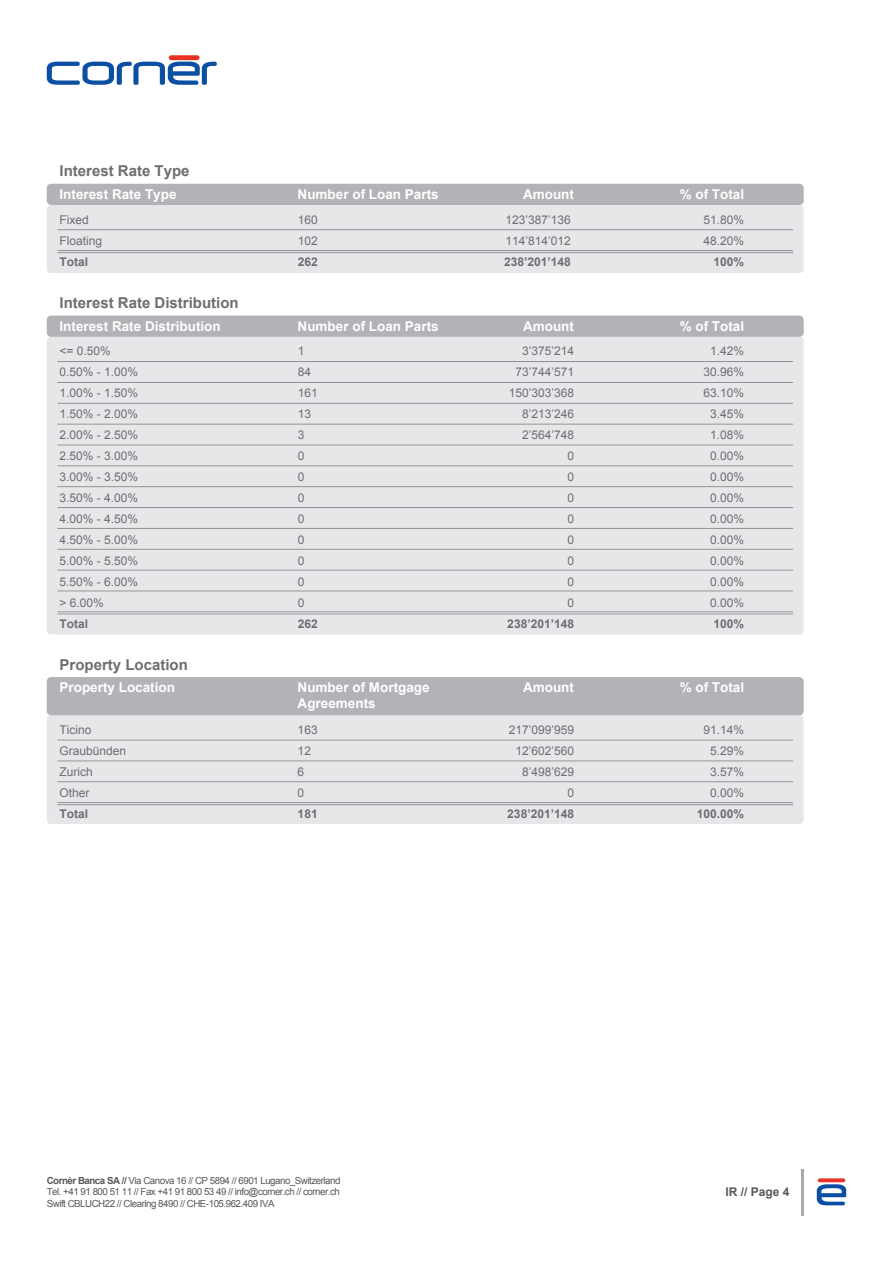
<style>
.page{position:relative;width:893px;height:1263px;background:#fff}
.page>*{position:absolute;margin:0;border:0;box-sizing:border-box;transform-origin:0 0}
.t1{font:700 15px "Arial";color:#6d6e71}
.t2{font:700 13.5px/16.2px "Arial";color:#fff}
.t3{font:12px/21px "Arial";color:#6d6e71}
.t4{font:700 12px "Arial";color:#6d6e71}
.t5{font:700 12px "Arial";color:#57585a}
.t6{font:9.75px/11.7px "Arial";letter-spacing:-.05em;color:#57585a;text-align:justify}
.s1{font-weight:700}
</style>
<div class="page">
<svg style="left:47px;top:62px;width:170px;height:23px"></svg>
<div style="left:169px;top:55px;width:31px;height:5px;background:#e93226;border-radius:2px"></div>
<svg style="left:817px;top:1184px;width:29px;height:21px"></svg>
<svg style="left:818px;top:1178px;width:27px;height:4px"></svg>
<hr style="left:801px;top:1169px;width:2px;height:47px;background:#a8a9ad">
<div style="left:47px;top:205px;width:757px;height:68px;background:#e6e7e9;border-radius:4px"></div>
<div style="left:47px;top:184px;width:757px;height:21px;background:#b2b3b7;border-radius:4px"></div>
<hr style="left:57px;top:229px;width:736px;height:1px;background:#8a8c8f">
<hr style="left:57px;top:250px;width:736px;height:1px;background:#8a8c8f">
<hr style="left:57px;top:252px;width:736px;height:1px;background:#8a8c8f">
<div style="left:47px;top:337px;width:757px;height:297px;background:#e6e7e9;border-radius:4px"></div>
<div style="left:47px;top:316px;width:757px;height:21px;background:#b2b3b7;border-radius:4px"></div>
<hr style="left:57px;top:361px;width:736px;height:1px;background:#8a8c8f">
<hr style="left:57px;top:382px;width:736px;height:1px;background:#8a8c8f">
<hr style="left:57px;top:403px;width:736px;height:1px;background:#8a8c8f">
<hr style="left:57px;top:424px;width:736px;height:1px;background:#8a8c8f">
<hr style="left:57px;top:445px;width:736px;height:1px;background:#8a8c8f">
<hr style="left:57px;top:465px;width:736px;height:1px;background:#8a8c8f">
<hr style="left:57px;top:486px;width:736px;height:1px;background:#8a8c8f">
<hr style="left:57px;top:507px;width:736px;height:1px;background:#8a8c8f">
<hr style="left:57px;top:528px;width:736px;height:1px;background:#8a8c8f">
<hr style="left:57px;top:549px;width:736px;height:1px;background:#8a8c8f">
<hr style="left:57px;top:570px;width:736px;height:1px;background:#8a8c8f">
<hr style="left:57px;top:591px;width:736px;height:1px;background:#8a8c8f">
<hr style="left:57px;top:611px;width:736px;height:1px;background:#8a8c8f">
<hr style="left:57px;top:613px;width:736px;height:1px;background:#8a8c8f">
<div style="left:47px;top:715px;width:757px;height:109px;background:#e6e7e9;border-radius:4px"></div>
<div style="left:47px;top:677px;width:757px;height:38px;background:#b2b3b7;border-radius:4px"></div>
<hr style="left:57px;top:740px;width:736px;height:1px;background:#8a8c8f">
<hr style="left:57px;top:760px;width:736px;height:1px;background:#8a8c8f">
<hr style="left:57px;top:781px;width:736px;height:1px;background:#8a8c8f">
<hr style="left:57px;top:802px;width:736px;height:1px;background:#8a8c8f">
<hr style="left:57px;top:804px;width:736px;height:1px;background:#8a8c8f">
<p class="t1" style="left:60px;top:165px;width:132px">Interest Rate Type</p>
<p class="t2" style="left:60px;top:187px;width:119px">Interest Rate Type</p>
<p class="t3" style="left:60px;top:210px;width:44px">Fixed<br>Floating</p>
<p class="t4" style="left:60px;top:257px;width:30px">Total</p>
<p class="t1" style="left:60px;top:297px;width:181px">Interest Rate Distribution</p>
<p class="t2" style="left:60px;top:319px;width:163px">Interest Rate Distribution</p>
<p class="t3" style="left:60px;top:342px;width:80px">&lt;= 0.50%<br>0.50% - 1.00%<br>1.00% - 1.50%<br>1.50% - 2.00%<br>2.00% - 2.50%<br>2.50% - 3.00%<br>3.00% - 3.50%<br>3.50% - 4.00%<br>4.00% - 4.50%<br>4.50% - 5.00%<br>5.00% - 5.50%<br>5.50% - 6.00% &gt; 6.00%</p>
<p class="t4" style="left:60px;top:620px;width:30px">Total</p>
<p class="t1" style="left:60px;top:659px;width:130px">Property Location</p>
<p class="t2" style="left:60px;top:681px;width:117px">Property Location</p>
<p class="t3" style="left:60px;top:720px;width:68px">Ticino<br>Graubünden<br>Zurich<br>Other</p>
<p class="t4" style="left:60px;top:809px;width:30px">Total</p>
<p class="t2" style="left:298px;top:187px;width:143px">Number of Loan Parts</p>
<p class="t2" style="left:523px;top:187px;width:52px">Amount</p>
<p class="t2" style="left:680px;top:187px;width:66px">% of Total</p>
<p class="t3" style="left:298px;top:210px;width:22px">160<br>102</p>
<p class="t4" style="left:298px;top:257px;width:22px">262</p>
<p class="t3" style="left:505px;top:210px;width:67px">123’387’136<br>114’814’012</p>
<p class="t4" style="left:504px;top:257px;width:68px">238’201’148</p>
<p class="t3" style="left:703px;top:210px;width:42px">51.80%<br>48.20%</p>
<p class="t4" style="left:713px;top:257px;width:32px">100%</p>
<p class="t2" style="left:298px;top:319px;width:143px">Number of Loan Parts</p>
<p class="t2" style="left:523px;top:319px;width:52px">Amount</p>
<p class="t2" style="left:680px;top:319px;width:66px">% of Total</p>
<p class="t3" style="left:298px;top:342px;width:22px">1<br>84<br>161<br>13<br>3<br>0<br>0<br>0<br>0<br>0<br>0<br>0<br>0</p>
<p class="t4" style="left:298px;top:620px;width:22px">262</p>
<p class="t3" style="left:509px;top:342px;width:67px;text-align:right">3’375’214<br>73’744’571<br>150’303’368<br>8’213’246<br>2’564’748<br>0<br>0<br>0<br>0<br>0<br>0<br>0<br>0</p>
<p class="t4" style="left:507px;top:620px;width:68px">238’201’148</p>
<p class="t3" style="left:703px;top:342px;width:42px;text-align:center">1.42%<br>30.96%<br>63.10%<br>3.45%<br>1.08%<br>0.00%<br>0.00%<br>0.00%<br>0.00%<br>0.00%<br>0.00%<br>0.00%<br>0.00%</p>
<p class="t4" style="left:713px;top:620px;width:32px">100%</p>
<p class="t2" style="left:298px;top:681px;width:134px">Number of Mortgage<br>Agreements</p>
<p class="t2" style="left:523px;top:681px;width:52px">Amount</p>
<p class="t2" style="left:680px;top:681px;width:66px">% of Total</p>
<p class="t3" style="left:298px;top:720px;width:22px">163<br>12<br>6<br>0</p>
<p class="t4" style="left:298px;top:809px;width:22px">181</p>
<p class="t3" style="left:509px;top:720px;width:67px;text-align:right">217’099’959<br>12’602’560<br>8’498’629<br>0</p>
<p class="t4" style="left:507px;top:809px;width:68px">238’201’148</p>
<p class="t3" style="left:703px;top:720px;width:42px;text-align:center">91.14%<br>5.29%<br>3.57%<br>0.00%</p>
<p class="t4" style="left:697px;top:809px;width:49px">100.00%</p>
<p class="t6" style="left:47px;top:1175px;width:295px"><span class="s1">Cornèr Banca SA //</span> Via Canova 16 // CP 5894 // 6901 Lugano_Switzerland Tel. +41 91 800 51 11 // Fax +41 91 800 53 49 // info@corner.ch // corner.ch Swift CBLUCH22 // Clearing 8490 // CHE-105.962.409 IVA</p>
<p class="t5" style="left:726px;top:1187px;width:66px">IR // Page 4</p>
</div>
